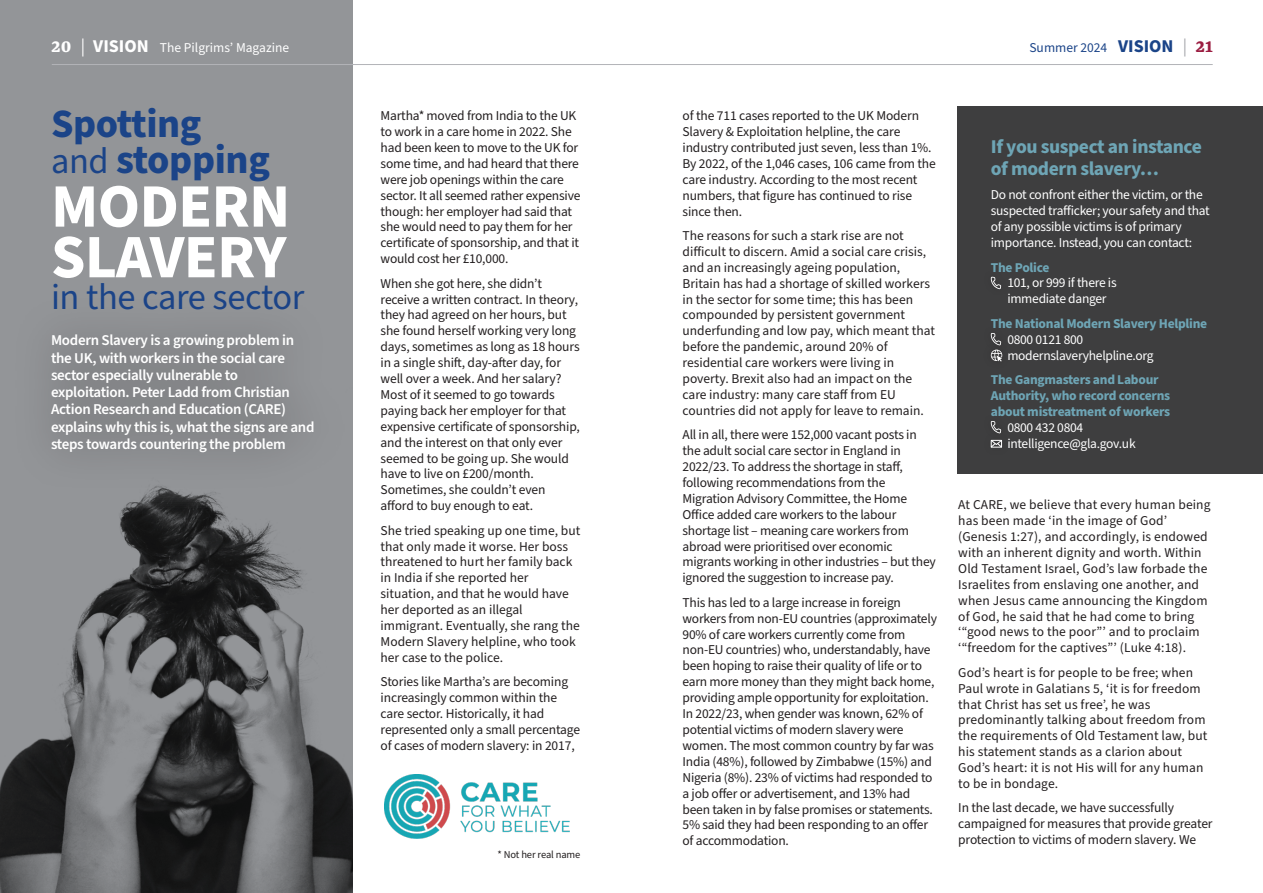
<style>
.page{position:relative;width:1263px;height:893px;background:#fff}
.page>*{position:absolute;margin:0;border:0;box-sizing:border-box;transform-origin:0 0}
.t1{font:700 61.8px/50.7px "Source Sans Pro";letter-spacing:-.01em;color:#fff}
.t2{font:700 40.2px/35.4px "Source Sans Pro";letter-spacing:-.01em;color:#1b4488}
.t3{font:36.45px "Source Sans Pro";letter-spacing:-.01em;color:#1b4488}
.t4{font:700 19.5px/22.5px "Source Sans Pro";letter-spacing:-.02em;color:#6ea5b5}
.t5{font:600 15px/17.2px "Source Sans Pro";letter-spacing:-.02em;color:#fff}
.t6{font:13.5px/15.9px "Source Sans Pro";letter-spacing:-.01em;color:#231f20}
.t7{font:13.5px/15.9px "Source Sans Pro";letter-spacing:.01em;color:#231f20}
.t8{font:13.5px/15.9px "Source Sans Pro";letter-spacing:-.02em;color:#fff}
.t9{font:700 13.5px/15.9px "Source Sans Pro";letter-spacing:-.02em;color:#6ea5b5}
.t10{font:13.5px "Source Sans Pro";color:#fff}
.t11{font:13.5px "Source Sans Pro";color:#1b4488}
.t12{font:10.5px "Source Sans Pro";letter-spacing:-.01em;color:#231f20}
.s1{font-family:"Yrsa";font-weight:700;font-size:21px}
.s2{font-size:18px}
.s3{font-weight:700;font-size:18px}
.s4{font-size:18px;color:#a8a9ad}
.s5{font-family:"Yrsa";font-weight:700;font-size:21px;color:#9b1d41}
.s6{font-weight:400;font-size:36.45px}
</style>
<div class="page">
<div style="left:958px;top:106px;width:305px;height:368px;background:#3e3e3f"></div>
<div style="left:0;top:0;width:353px;height:893px;background:#939598"></div>
<img style="left:0;top:492px;width:353px;height:401px">
<div style="left:11px;top:295px;width:340px;height:197px;background:#8d8f92"></div>
<svg style="left:991px;top:277px;width:10px;height:12px"></svg>
<svg style="left:991px;top:333px;width:11px;height:29px"></svg>
<svg style="left:991px;top:421px;width:10px;height:11px"></svg>
<svg style="left:990px;top:439px;width:12px;height:9px"></svg>
<hr style="left:52px;top:64px;width:1161px;height:1px;background:#b2b3b7">
<img style="left:385px;top:775px;width:185px;height:64px">
<p class="t10" style="left:51px;top:39px;width:239px"><span class="s1">20</span> <span class="s2">|</span> <span class="s3">VISION</span> The Pilgrims’ Magazine</p>
<p class="t11" style="left:1029px;top:38px;width:185px">Summer 2024 <span class="s3">VISION</span> <span class="s4">|</span> <span class="s5">21</span></p>
<p class="t2" style="left:51px;top:107px;width:220px">Spotting<br><span class="s6">and</span> stopping</p>
<p class="t1" style="left:51px;top:182px;width:241px">MODERN<br>SLAVERY</p>
<p class="t3" style="left:51px;top:272px;width:255px">in the care sector</p>
<p class="t5" style="left:51px;top:332px;width:265px">Modern Slavery is a growing problem in the UK, with workers in the social care sector especially vulnerable to exploitation. Peter Ladd from Christian Action Research and Education (CARE) explains why this is, what the signs are and steps towards countering the problem</p>
<p class="t6" style="left:381px;top:108px;width:201px">Martha* moved from India to the UK to work in a care home in 2022. She had been keen to move to the UK for some time, and had heard that there were job openings within the care sector. It all seemed rather expensive though: her employer had said that she would need to pay them for her certificate of sponsorship, and that it would cost her £10,000.</p>
<p class="t6" style="left:381px;top:276px;width:201px">When she got here, she didn’t receive a written contract. In theory, they had agreed on her hours, but she found herself working very long days, sometimes as long as 18 hours in a single shift, day-after day, for well over a week. And her salary?<br>Most of it seemed to go towards paying back her employer for that expensive certificate of sponsorship, and the interest on that only ever seemed to be going up. She would have to live on £200/month.<br>Sometimes, she couldn’t even afford to buy enough to eat.</p>
<p class="t6" style="left:381px;top:523px;width:201px">She tried speaking up one time, but that only made it worse. Her boss threatened to hurt her family back in India if she reported her situation, and that he would have her deported as an illegal immigrant. Eventually, she rang the<br>Modern Slavery helpline, who took her case to the police.</p>
<p class="t6" style="left:381px;top:674px;width:201px">Stories like Martha’s are becoming increasingly common within the care sector. Historically, it had represented only a small percentage of cases of modern slavery: in 2017,</p>
<p class="t12" style="left:497px;top:848px;width:84px">* Not her real name</p>
<p class="t6" style="left:682px;top:108px;width:255px">of the 711 cases reported to the UK Modern Slavery &amp; Exploitation helpline, the care industry contributed just seven, less than 1%.<br>By 2022, of the 1,046 cases, 106 came from the care industry. According to the most recent numbers, that figure has continued to rise since then.</p>
<p class="t6" style="left:682px;top:228px;width:254px">The reasons for such a stark rise are not difficult to discern. Amid a social care crisis, and an increasingly ageing population, Britain has had a shortage of skilled workers in the sector for some time; this has been compounded by persistent government underfunding and low pay, which meant that before the pandemic, around 20% of residential care workers were living in poverty. Brexit also had an impact on the care industry: many care staff from EU countries did not apply for leave to remain.</p>
<p class="t6" style="left:682px;top:427px;width:255px">All in all, there were 152,000 vacant posts in the adult social care sector in England in 2022/23. To address the shortage in staff, following recommendations from the Migration Advisory Committee, the Home Office added care workers to the labour shortage list – meaning care workers from abroad were prioritised over economic migrants working in other industries – but they ignored the suggestion to increase pay.</p>
<p class="t6" style="left:682px;top:595px;width:256px">This has led to a large increase in foreign workers from non-EU countries (approximately 90% of care workers currently come from non-EU countries) who, understandably, have been hoping to raise their quality of life or to earn more money than they might back home, providing ample opportunity for exploitation.<br>In 2022/23, when gender was known, 62% of potential victims of modern slavery were women. The most common country by far was India (48%), followed by Zimbabwe (15%) and Nigeria (8%). 23% of victims had responded to a job offer or advertisement, and 13% had been taken in by false promises or statements.<br>5% said they had been responding to an offer of accommodation.</p>
<p class="t4" style="left:991px;top:135px;width:213px">If you suspect an instance of modern slavery…</p>
<p class="t8" style="left:991px;top:187px;width:220px">Do not confront either the victim, or the suspected trafficker; your safety and that of any possible victims is of primary importance. Instead, you can contact:</p>
<p class="t9" style="left:991px;top:259px;width:60px">The Police</p>
<p class="t8" style="left:1007px;top:275px;width:111px">101, or 999 if there is immediate danger</p>
<p class="t9" style="left:991px;top:316px;width:218px">The National Modern Slavery Helpline</p>
<p class="t8" style="left:1007px;top:332px;width:77px">0800 0121 800</p>
<p class="t8" style="left:1007px;top:347px;width:148px">modernslaveryhelpline.org</p>
<p class="t9" style="left:991px;top:372px;width:181px">The Gangmasters and Labour<br>Authority, who record concerns about mistreatment of workers</p>
<p class="t8" style="left:1007px;top:420px;width:77px">0800 432 0804</p>
<p class="t8" style="left:1007px;top:436px;width:130px">intelligence@gla.gov.uk</p>
<p class="t7" style="left:958px;top:497px;width:254px">At CARE, we believe that every human being has been made ‘in the image of God’ (Genesis 1:27), and accordingly, is endowed with an inherent dignity and worth. Within Old Testament Israel, God’s law forbade the Israelites from enslaving one another, and when Jesus came announcing the Kingdom of God, he said that he had come to bring ‘“good news to the poor”’ and to proclaim ‘“freedom for the captives”’ (Luke 4:18).</p>
<p class="t7" style="left:958px;top:665px;width:251px">God’s heart is for people to be free; when Paul wrote in Galatians 5, ‘it is for freedom that Christ has set us free’, he was predominantly talking about freedom from the requirements of Old Testament law, but his statement stands as a clarion about God’s heart: it is not His will for any human to be in bondage.</p>
<p class="t6" style="left:958px;top:800px;width:256px">In the last decade, we have successfully campaigned for measures that provide greater protection to victims of modern slavery. We</p>
</div>
